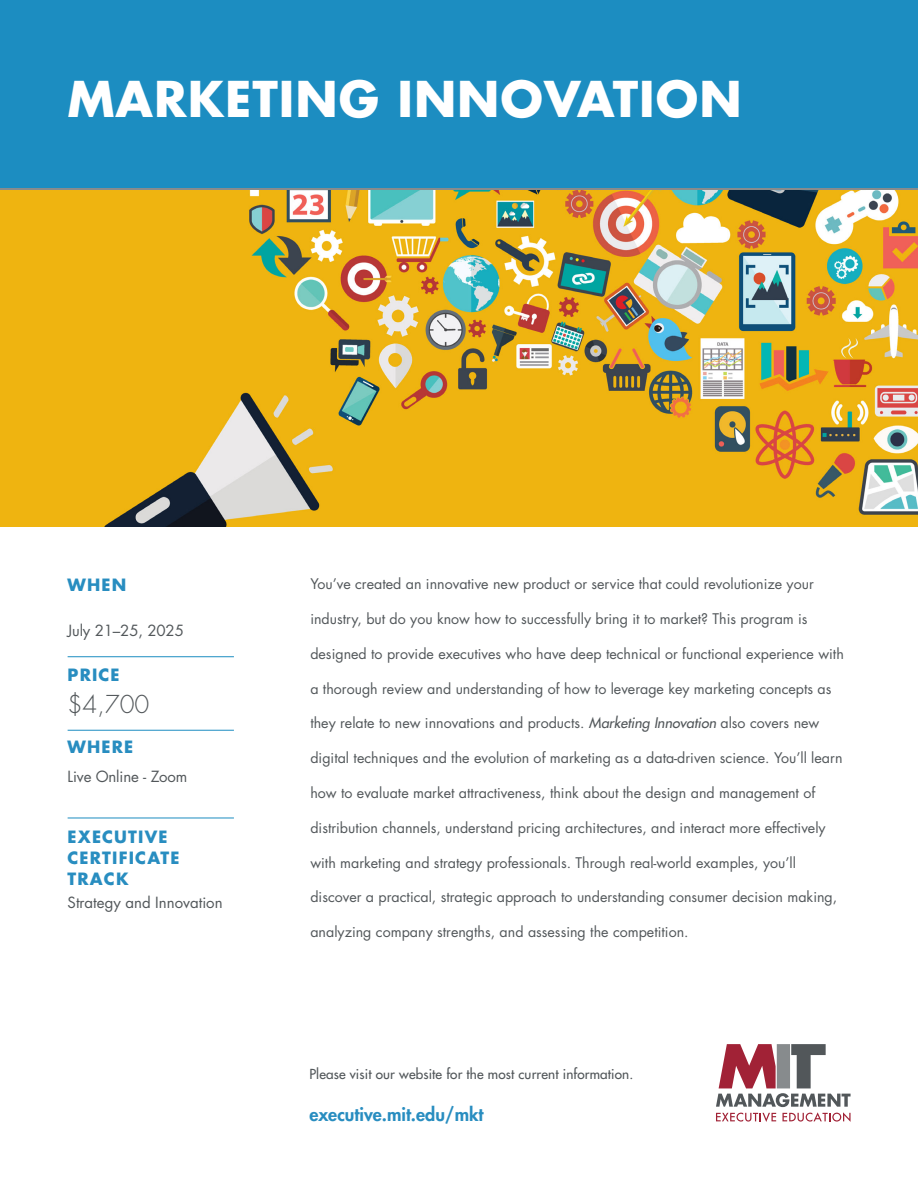
<style>
.page{position:relative;width:918px;height:1188px;background:#fff}
.page>*{position:absolute;margin:0;border:0;box-sizing:border-box;transform-origin:0 0}
.t1{font:700 48px "Futura Std";letter-spacing:.02em;color:#fff}
.t2{font:300 24px "Futura Std";color:#52575a}
.t3{font:800 18px "Futura Std";color:#288dc0}
.t4{font:700 16.5px/21px "Futura Std";letter-spacing:.07em;color:#288dc0}
.t5{font:15px "Futura Std";letter-spacing:-.01em;color:#52575a}
.t6{font:14.25px "Futura Std";color:#52575a}
.t7{font:500 13.5px "Futura Std";letter-spacing:.01em;color:#52575a}
.s1{font-weight:500;font-style:italic}
</style>
<div class="page">
<svg style="left:716px;top:1044px;width:135px;height:78px"></svg>
<hr style="left:68px;top:656px;width:166px;height:1px;background:#1c8dc1">
<hr style="left:68px;top:730px;width:166px;height:1px;background:#1c8dc1">
<hr style="left:68px;top:818px;width:166px;height:1px;background:#1c8dc1">
<div style="left:0;top:0;width:918px;height:187px;background:#1c8dc1"></div>
<img style="left:0;top:190px;width:918px;height:336px">
<h1 class="t1" style="left:68px;top:67px;width:676px">MARKETING INNOVATION</h1>
<h1 class="t1" style="left:340px;top:76px;width:426px">THE GOOD JOBS</h1>
<p class="t4" style="left:68px;top:574px;width:60px">WHEN</p>
<p class="t5" style="left:68px;top:621px;width:118px">July 21–25, 2025</p>
<p class="t4" style="left:68px;top:664px;width:54px">PRICE</p>
<h2 class="t2" style="left:68px;top:689px;width:83px">$4,700</h2>
<p class="t4" style="left:68px;top:736px;width:67px">WHERE</p>
<p class="t5" style="left:68px;top:767px;width:121px">Live Online - Zoom</p>
<p class="t4" style="left:68px;top:826px;width:113px">EXECUTIVE<br>CERTIFICATE<br>TRACK</p>
<p class="t5" style="left:68px;top:893px;width:157px">Strategy and Innovation</p>
<p class="t6" style="left:310px;top:575px;width:505px">You’ve created an innovative new product or service that could revolutionize your</p>
<p class="t6" style="left:310px;top:610px;width:499px">industry, but do you know how to successfully bring it to market? This program is</p>
<p class="t6" style="left:310px;top:645px;width:535px">designed to provide executives who have deep technical or functional experience with</p>
<p class="t6" style="left:310px;top:679px;width:523px">a thorough review and understanding of how to leverage key marketing concepts as</p>
<p class="t6" style="left:310px;top:714px;width:511px">they relate to new innovations and products. <span class="s1">Marketing Innovation</span> also covers new</p>
<p class="t6" style="left:310px;top:749px;width:534px">digital techniques and the evolution of marketing as a data-driven science. You’ll learn</p>
<p class="t6" style="left:310px;top:784px;width:506px">how to evaluate market attractiveness, think about the design and management of</p>
<p class="t6" style="left:310px;top:819px;width:517px">distribution channels, understand pricing architectures, and interact more effectively</p>
<p class="t6" style="left:310px;top:853px;width:487px">with marketing and strategy professionals. Through real-world examples, you’ll</p>
<p class="t6" style="left:310px;top:888px;width:528px">discover a practical, strategic approach to understanding consumer decision making,</p>
<p class="t6" style="left:310px;top:923px;width:380px">analyzing company strengths, and assessing the competition.</p>
<p class="t7" style="left:309px;top:1066px;width:325px">Please visit our website for the most current information.</p>
<p class="t3" style="left:309px;top:1103px;width:176px">executive.mit.edu/mkt</p>
</div>
